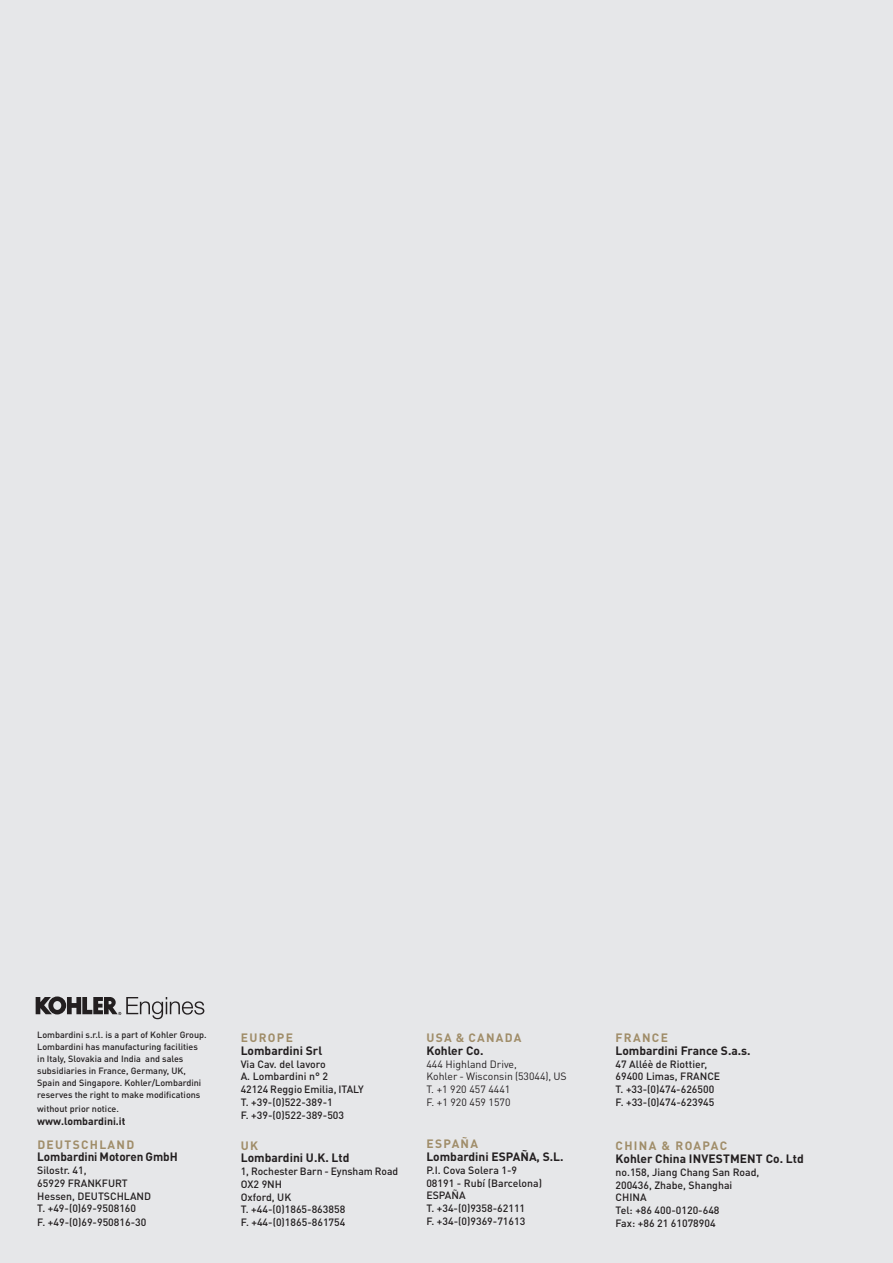
<style>
.page{position:relative;width:893px;height:1263px;background:#fff}
.page>*{position:absolute;margin:0;border:0;box-sizing:border-box;transform-origin:0 0}
.Testo___9_11pt_mediu{font:700 12px "DIN Pro";color:#231f20}
.Testo___9_11pt_mediu-2{font:700 12px "DIN Pro";letter-spacing:.11em;color:#a08d69}
.t1{font:500 10.5px "DIN Pro";color:#231f20}
.Testo___9_11pt_mediu-3{font:10.5px "DIN Pro";color:#231f20}
.t2{font:700 10.5px "DIN Pro";color:#231f20}
.t3{font:500 9px/12px "DIN Pro";color:#231f20}
</style>
<div class="page">
<div style="left:1px;top:1px;width:891px;height:1261px;background:#e6e7e9"></div>
<svg style="left:36px;top:996px;width:168px;height:23px"></svg>
<p class="t3" style="left:37px;top:1028px;width:171px">Lombardini s.r.l. is a part of Kohler Group.</p>
<p class="t3" style="left:37px;top:1040px;width:166px">Lombardini has manufacturing facilities in Italy, Slovakia and India and sales subsidiaries in France, Germany, UK, Spain and Singapore. Kohler/Lombardini reserves the right to make modifications</p>
<p class="t3" style="left:37px;top:1102px;width:83px">without prior notice.</p>
<p class="t2" style="left:37px;top:1114px;width:90px">www.lombardini.it</p>
<p class="Testo___9_11pt_mediu-2" style="left:37px;top:1136px;width:98px">DEUTSCHLAND</p>
<p class="Testo___9_11pt_mediu" style="left:37px;top:1149px;width:142px">Lombardini Motoren GmbH</p>
<p class="t1" style="left:37px;top:1163px;width:51px">Silostr. 41,</p>
<p class="t1" style="left:37px;top:1176px;width:92px">65929 FRANKFURT</p>
<p class="t1" style="left:37px;top:1189px;width:115px">Hessen, DEUTSCHLAND</p>
<p class="t1" style="left:37px;top:1201px;width:100px">T. +49-(0)69-9508160</p>
<p class="t1" style="left:37px;top:1215px;width:111px">F. +49-(0)69-950816-30</p>
<p class="Testo___9_11pt_mediu-2" style="left:241px;top:1030px;width:54px">EUROPE</p>
<p class="Testo___9_11pt_mediu" style="left:241px;top:1042px;width:83px">Lombardini Srl</p>
<p class="t1" style="left:241px;top:1057px;width:87px">Via Cav. del lavoro</p>
<p class="t1" style="left:241px;top:1069px;width:89px">A. Lombardini n° 2</p>
<p class="t1" style="left:241px;top:1082px;width:125px">42124 Reggio Emilia, ITALY</p>
<p class="t1" style="left:241px;top:1095px;width:94px">T. +39-(0)522-389-1</p>
<p class="t1" style="left:241px;top:1108px;width:105px">F. +39-(0)522-389-503</p>
<p class="Testo___9_11pt_mediu-2" style="left:241px;top:1137px;width:19px">UK</p>
<p class="Testo___9_11pt_mediu" style="left:241px;top:1150px;width:110px">Lombardini U.K. Ltd</p>
<p class="t1" style="left:241px;top:1164px;width:159px">1, Rochester Barn - Eynsham Road</p>
<p class="t1" style="left:241px;top:1177px;width:43px">OX2 9NH</p>
<p class="t1" style="left:241px;top:1190px;width:52px">Oxford, UK</p>
<p class="t1" style="left:241px;top:1202px;width:106px">T. +44-(0)1865-863858</p>
<p class="t1" style="left:241px;top:1215px;width:106px">F. +44-(0)1865-861754</p>
<p class="Testo___9_11pt_mediu-2" style="left:426px;top:1030px;width:97px">USA &amp; CANADA</p>
<p class="Testo___9_11pt_mediu" style="left:426px;top:1042px;width:59px">Kohler Co.</p>
<p class="Testo___9_11pt_mediu-3" style="left:426px;top:1057px;width:92px">444 Highland Drive,</p>
<p class="Testo___9_11pt_mediu-3" style="left:426px;top:1069px;width:142px">Kohler - Wisconsin (53044), US</p>
<p class="Testo___9_11pt_mediu-3" style="left:426px;top:1082px;width:85px">T. +1 920 457 4441</p>
<p class="Testo___9_11pt_mediu-3" style="left:426px;top:1095px;width:86px">F. +1 920 459 1570</p>
<p class="Testo___9_11pt_mediu-2" style="left:426px;top:1136px;width:53px">ESPAÑA</p>
<p class="Testo___9_11pt_mediu" style="left:426px;top:1148px;width:139px">Lombardini ESPAÑA, S.L.</p>
<p class="t1" style="left:426px;top:1163px;width:92px">P.I. Cova Solera 1-9</p>
<p class="t1" style="left:426px;top:1175px;width:117px">08191 - Rubí (Barcelona)</p>
<p class="t1" style="left:426px;top:1188px;width:41px">ESPAÑA</p>
<p class="t1" style="left:426px;top:1201px;width:100px">T. +34-(0)9358-62111</p>
<p class="t1" style="left:426px;top:1214px;width:100px">F. +34-(0)9369-71613</p>
<p class="Testo___9_11pt_mediu-2" style="left:616px;top:1030px;width:54px">FRANCE</p>
<p class="Testo___9_11pt_mediu" style="left:615px;top:1042px;width:137px">Lombardini France S.a.s.</p>
<p class="t1" style="left:615px;top:1057px;width:93px">47 Alléè de Riottier,</p>
<p class="t1" style="left:615px;top:1069px;width:106px">69400 Limas, FRANCE</p>
<p class="t1" style="left:615px;top:1082px;width:100px">T. +33-(0)474-626500</p>
<p class="t1" style="left:615px;top:1095px;width:100px">F. +33-(0)474-623945</p>
<p class="Testo___9_11pt_mediu-2" style="left:616px;top:1138px;width:113px">CHINA &amp; ROAPAC</p>
<p class="Testo___9_11pt_mediu" style="left:615px;top:1150px;width:190px">Kohler China INVESTMENT Co. Ltd</p>
<p class="t1" style="left:615px;top:1165px;width:145px">no.158, Jiang Chang San Road,</p>
<p class="t1" style="left:615px;top:1178px;width:118px">200436, Zhabe, Shanghai</p>
<p class="t1" style="left:615px;top:1190px;width:33px">CHINA</p>
<p class="t1" style="left:615px;top:1203px;width:106px">Tel: +86 400-0120-648</p>
<p class="t1" style="left:615px;top:1216px;width:102px">Fax: +86 21 61078904</p>
</div>
